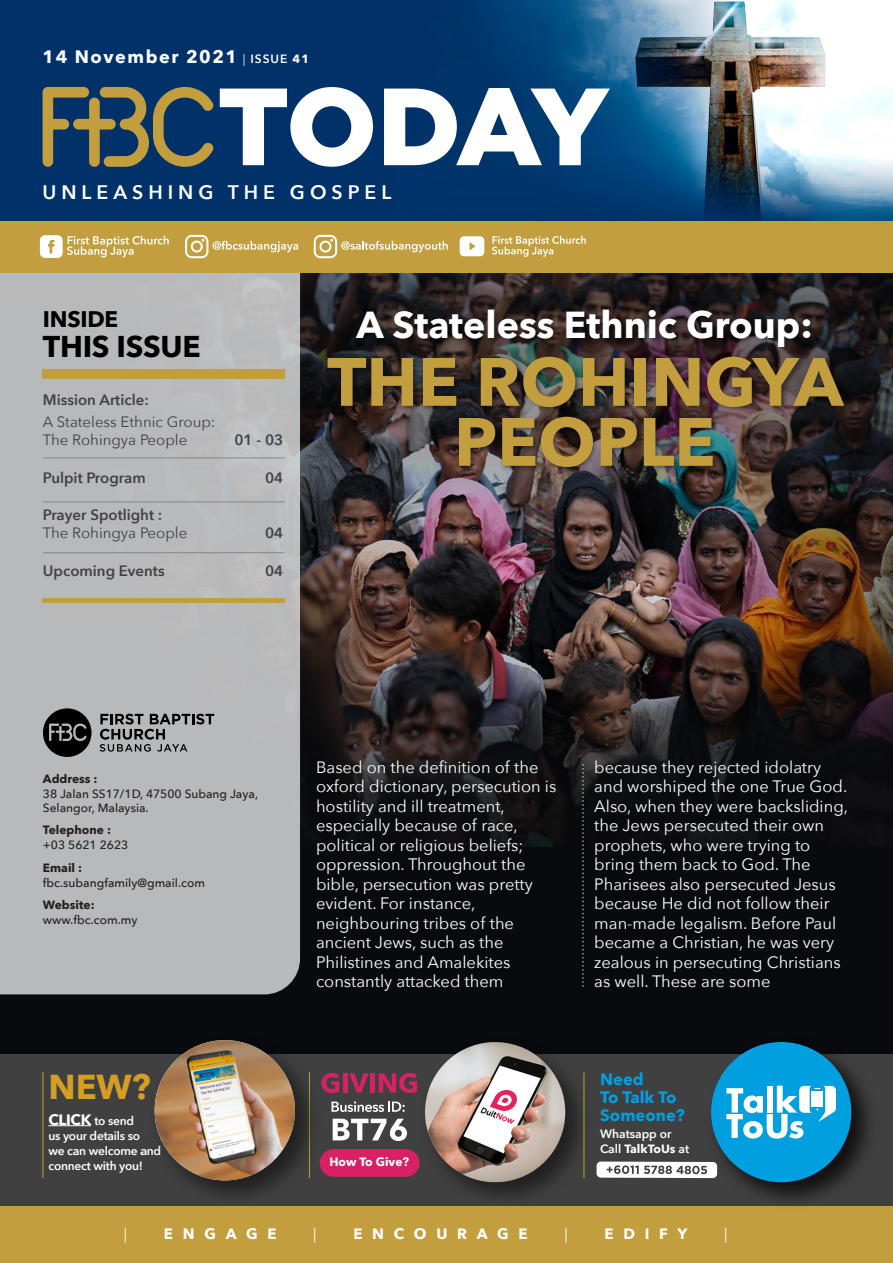
<style>
.page{position:relative;width:893px;height:1263px;background:#fff}
.page>*{position:absolute;margin:0;border:0;box-sizing:border-box;transform-origin:0 0}
.t1{font:700 67.5px/60px "Avenir Next";color:#c29e3f;text-align:center}
.t2{font:700 37.5px "Avenir Next";color:#fff}
.t3{font:700 34.5px "Avenir Next";color:#d49e24}
.t4{font:700 30px "Avenir Next";letter-spacing:-.01em;color:#000}
.t5{font:700 22.5px "Avenir Next";letter-spacing:-.01em;color:#000}
.t6{font:600 19.5px "Avenir Next";letter-spacing:.255em;color:#fff}
.t7{font:700 18px "Avenir Next";letter-spacing:.085em;color:#fff}
.t8{font:16.5px/19.5px "Avenir Next";color:#fff}
.t9{font:700 16.5px/18px "Avenir Next";color:#009fe0}
.t10{font:600 15px "Avenir Next";color:#414042}
.t11{font:15px/18px "Avenir Next";color:#414042}
.t12{font:700 15px "Avenir Next";letter-spacing:.65em;color:#fff}
.t13{font:15px "Avenir Next";color:#fff}
.t14{font:500 12px/13.5px "Avenir Next";color:#231f20}
.t15{font:600 12px/15px "Avenir Next";letter-spacing:-.02em;color:#fff}
.t16{font:700 12px "Avenir Next";color:#231f20}
.t17{font:600 12px/15px "Avenir Next";color:#fff}
.t18{font:700 12px "Avenir Next";color:#fff}
.s1{font-weight:400;font-size:12px}
.s2{font-weight:600;font-size:12px}
.s3{font-size:12px}
.s4{font-weight:700;font-size:15px}
.s5{font-weight:700}
</style>
<div class="page">
<img style="left:0;top:272px;width:893px;height:782px">
<div style="left:0;top:272px;width:300px;height:722px;background:#b8b9ba"></div>
<div style="left:0;top:1054px;width:893px;height:153px;background:#404041"></div>
<div style="left:0;top:0;width:893px;height:222px;background:#003269"></div>
<img style="left:219px;top:0;width:674px;height:221px">
<div style="left:0;top:221px;width:893px;height:51px;background:#c29e3f"></div>
<div style="left:0;top:1207px;width:893px;height:56px;background:#c29e3f"></div>
<svg style="left:43px;top:87px;width:170px;height:80px"></svg>
<svg style="left:220px;top:87px;width:153px;height:80px"></svg>
<svg style="left:384px;top:88px;width:226px;height:77px"></svg>
<div style="left:43px;top:370px;width:242px;height:9px;background:#c29e3f"></div>
<div style="left:43px;top:598px;width:242px;height:5px;background:#c29e3f"></div>
<hr style="left:48px;top:1125px;width:43px;height:1px;background:#fff">
<svg style="left:328px;top:1073px;width:11px;height:20px"></svg>
<div style="left:343px;top:1073px;width:5px;height:19px;background:#d82064"></div>
<svg style="left:349px;top:1073px;width:20px;height:19px"></svg>
<div style="left:370px;top:1073px;width:5px;height:19px;background:#d82064"></div>
<svg style="left:379px;top:1073px;width:33px;height:20px"></svg>
<svg style="left:332px;top:1101px;width:73px;height:11px"></svg>
<svg style="left:333px;top:1119px;width:74px;height:22px"></svg>
<img style="left:412px;top:1029px;width:186px;height:178px">
<img style="left:425px;top:1042px;width:140px;height:140px;border-radius:68px">
<hr style="left:43px;top:1072px;width:1px;height:106px;background:#c29e3f">
<hr style="left:584px;top:1072px;width:1px;height:106px;background:#c29e3f">
<div style="left:320px;top:1149px;width:99px;height:28px;background:#d82064;border-radius:14px"></div>
<svg style="left:597px;top:1161px;width:102px;height:17px;background:#cecece"></svg>
<img style="left:699px;top:1029px;width:186px;height:178px">
<div style="left:711px;top:1042px;width:140px;height:140px;background:#009fe0;border-radius:50%"></div>
<svg style="left:726px;top:1086px;width:110px;height:52px"></svg>
<img style="left:142px;top:1028px;width:186px;height:179px">
<img style="left:155px;top:1040px;width:140px;height:140px">
<svg style="left:583px;top:764px;width:1px;height:223px"></svg>
<svg style="left:40px;top:235px;width:129px;height:23px"></svg>
<svg style="left:185px;top:235px;width:113px;height:23px"></svg>
<svg style="left:314px;top:235px;width:134px;height:23px"></svg>
<svg style="left:492px;top:236px;width:94px;height:21px"></svg>
<svg style="left:460px;top:236px;width:24px;height:20px"></svg>
<svg style="left:100px;top:714px;width:114px;height:38px;background:#88898a"></svg>
<svg style="left:43px;top:708px;width:49px;height:49px;background:#3f3f3f"></svg>
<hr style="left:43px;top:458px;width:242px;height:1px;background:#848689">
<hr style="left:43px;top:501px;width:242px;height:1px;background:#848689">
<hr style="left:43px;top:552px;width:242px;height:1px;background:#848689">
<img style="left:313px;top:301px;width:548px;height:461px">
<p class="t7" style="left:43px;top:41px;width:268px">14 November 2021 <span class="s1">|</span> <span class="s2">ISSUE</span> <span class="s3">41</span></p>
<p class="t6" style="left:43px;top:175px;width:350px">UNLEASHING THE GOSPEL</p>
<h3 class="t5" style="left:43px;top:300px;width:77px">INSIDE</h3>
<h3 class="t4" style="left:43px;top:320px;width:159px">THIS ISSUE</h3>
<p class="t10" style="left:43px;top:387px;width:107px">Mission Article:</p>
<p class="t11" style="left:43px;top:413px;width:174px">A Stateless Ethnic Group:<br>The Rohingya People</p>
<p class="t10" style="left:234px;top:427px;width:50px">01 - 03</p>
<p class="t10" style="left:43px;top:465px;width:104px">Pulpit Program</p>
<p class="t10" style="left:265px;top:465px;width:20px">04</p>
<p class="t10" style="left:43px;top:502px;width:121px">Prayer Spotlight :</p>
<p class="t11" style="left:43px;top:524px;width:146px">The Rohingya People</p>
<p class="t10" style="left:265px;top:520px;width:20px">04</p>
<p class="t10" style="left:43px;top:558px;width:123px">Upcoming Events</p>
<p class="t10" style="left:265px;top:558px;width:20px">04</p>
<h2 class="t2" style="left:356px;top:293px;width:458px">A Stateless Ethnic Group:</h2>
<h1 class="t1" style="left:327px;top:351px;width:518px">THE ROHINGYA<br>PEOPLE</h1>
<p class="t16" style="left:43px;top:768px;width:56px">Address :</p>
<p class="t14" style="left:43px;top:787px;width:217px">38 Jalan SS17/1D, 47500 Subang Jaya,<br>Selangor, Malaysia.</p>
<p class="t16" style="left:43px;top:819px;width:70px">Telephone :</p>
<p class="t14" style="left:43px;top:838px;width:87px">+03 5621 2623</p>
<p class="t16" style="left:43px;top:857px;width:41px">Email :</p>
<p class="t14" style="left:43px;top:875px;width:164px">fbc.subangfamily@gmail.com</p>
<p class="t16" style="left:43px;top:894px;width:53px">Website:</p>
<p class="t14" style="left:43px;top:913px;width:96px">www.fbc.com.my</p>
<h3 class="t3" style="left:48px;top:1057px;width:104px">NEW?</h3>
<p class="t15" style="left:48px;top:1112px;width:114px"><span class="s4">CLICK</span> to send<br>us your details so<br>we can welcome and connect with you!</p>
<p class="t8" style="left:316px;top:756px;width:242px">Based on the definition of the oxford dictionary, persecution is hostility and ill treatment, especially because of race, political or religious beliefs; oppression. Throughout the bible, persecution was pretty evident. For instance, neighbouring tribes of the ancient Jews, such as the<br>Philistines and Amalekites constantly attacked them</p>
<p class="t8" style="left:594px;top:756px;width:255px">because they rejected idolatry and worshiped the one True God.<br>Also, when they were backsliding, the Jews persecuted their own prophets, who were trying to bring them back to God. The<br>Pharisees also persecuted Jesus because He did not follow their man-made legalism. Before Paul became a Christian, he was very zealous in persecuting Christians as well. These are some</p>
<p class="t18" style="left:329px;top:1151px;width:81px">How To Give?</p>
<p class="t9" style="left:600px;top:1070px;width:86px">Need<br>To Talk To<br>Someone?</p>
<p class="t17" style="left:600px;top:1126px;width:90px">Whatsapp or<br>Call <span class="s5">TalkToUs</span> at</p>
<p class="t13" style="left:124px;top:1221px;width:5px">|</p>
<p class="t12" style="left:164px;top:1221px;width:114px">ENGAGE</p>
<p class="t13" style="left:313px;top:1221px;width:5px">|</p>
<p class="t12" style="left:353px;top:1221px;width:176px">ENCOURAGE</p>
<p class="t13" style="left:564px;top:1221px;width:5px">|</p>
<p class="t12" style="left:604px;top:1221px;width:85px">EDIFY</p>
<p class="t13" style="left:724px;top:1221px;width:5px">|</p>
</div>
